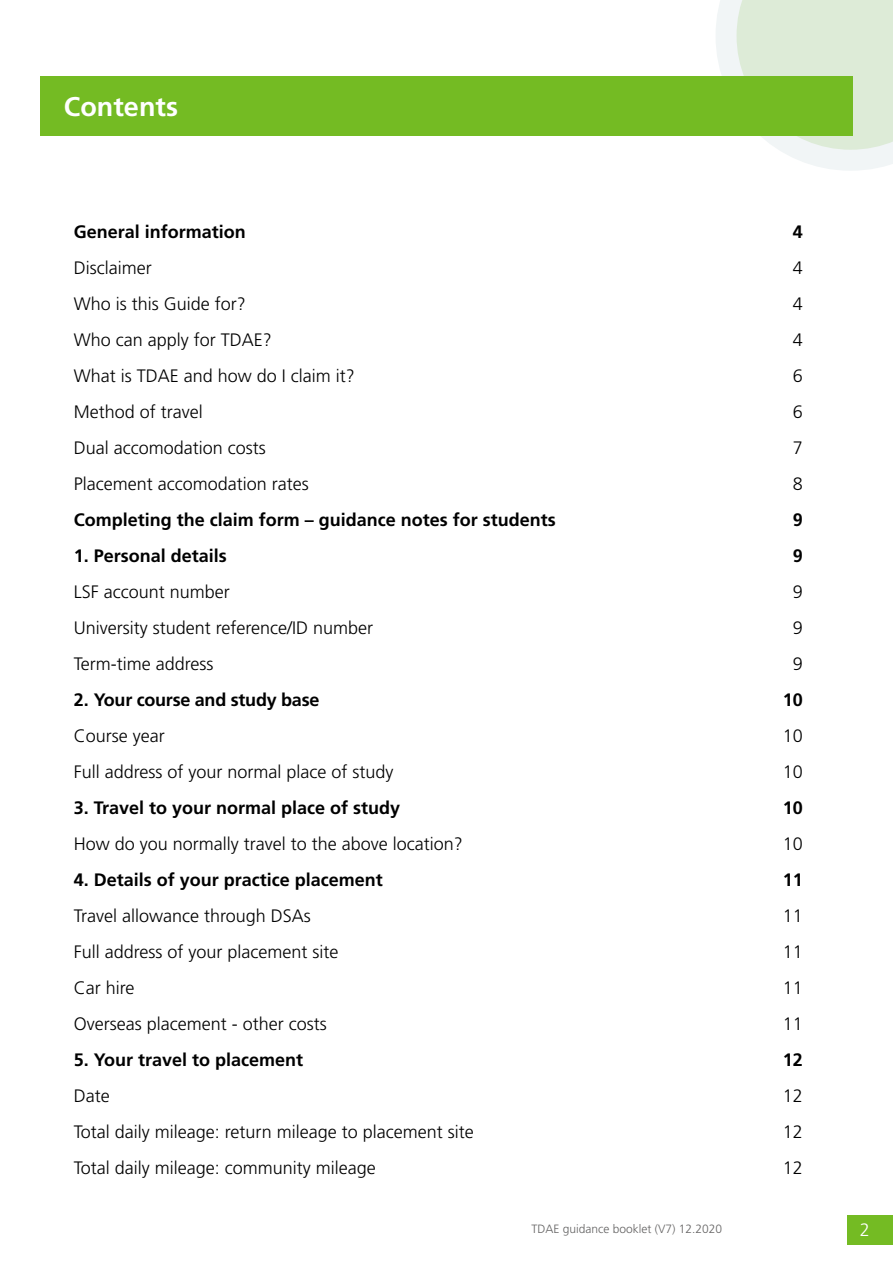
<style>
.page{position:relative;width:893px;height:1263px;background:#fff}
.page>*{position:absolute;margin:0;border:0;box-sizing:border-box;transform-origin:0 0}
.t1{font:700 27px "Frutiger LT Std";color:#fff}
.t2{font:300 18px "Frutiger LT Std";color:#000}
.t3{font:700 18px "Frutiger LT Std";color:#000}
.t4{font:300 18px "Frutiger LT Std";color:#fff}
.t5{font:300 12px "Frutiger LT Std";color:#646363}
</style>
<div class="page">
<svg style="left:716px;top:0;width:177px;height:171px"></svg>
<div style="left:40px;top:76px;width:813px;height:60px;background:#74bb23"></div>
<div style="left:847px;top:1215px;width:46px;height:30px;background:#74bb23"></div>
<h1 class="t1" style="left:64px;top:90px;width:115px">Contents</h1>
<p class="t3" style="left:74px;top:221px;width:174px">General information</p>
<p class="t3" style="left:793px;top:221px;width:12px">4</p>
<p class="t2" style="left:74px;top:257px;width:79px">Disclaimer</p>
<p class="t2" style="left:793px;top:257px;width:12px">4</p>
<p class="t2" style="left:74px;top:293px;width:174px">Who is this Guide for?</p>
<p class="t2" style="left:793px;top:293px;width:12px">4</p>
<p class="t2" style="left:74px;top:329px;width:200px">Who can apply for TDAE?</p>
<p class="t2" style="left:793px;top:329px;width:12px">4</p>
<p class="t2" style="left:74px;top:365px;width:283px">What is TDAE and how do I claim it?</p>
<p class="t2" style="left:793px;top:365px;width:12px">6</p>
<p class="t2" style="left:74px;top:401px;width:131px">Method of travel</p>
<p class="t2" style="left:793px;top:401px;width:12px">6</p>
<p class="t2" style="left:74px;top:437px;width:194px">Dual accomodation costs</p>
<p class="t2" style="left:793px;top:437px;width:12px">7</p>
<p class="t2" style="left:74px;top:473px;width:236px">Placement accomodation rates</p>
<p class="t2" style="left:793px;top:473px;width:12px">8</p>
<p class="t3" style="left:74px;top:509px;width:484px">Completing the claim form – guidance notes for students</p>
<p class="t3" style="left:793px;top:509px;width:12px">9</p>
<p class="t3" style="left:74px;top:545px;width:155px">1. Personal details</p>
<p class="t3" style="left:793px;top:545px;width:12px">9</p>
<p class="t2" style="left:74px;top:581px;width:158px">LSF account number</p>
<p class="t2" style="left:793px;top:581px;width:12px">9</p>
<p class="t2" style="left:74px;top:617px;width:301px">University student reference/ID number</p>
<p class="t2" style="left:793px;top:617px;width:12px">9</p>
<p class="t2" style="left:74px;top:653px;width:141px">Term-time address</p>
<p class="t2" style="left:793px;top:653px;width:12px">9</p>
<p class="t3" style="left:74px;top:689px;width:247px">2. Your course and study base</p>
<p class="t3" style="left:783px;top:689px;width:22px">10</p>
<p class="t2" style="left:74px;top:725px;width:93px">Course year</p>
<p class="t2" style="left:783px;top:725px;width:22px">10</p>
<p class="t2" style="left:74px;top:761px;width:321px">Full address of your normal place of study</p>
<p class="t2" style="left:783px;top:761px;width:22px">10</p>
<p class="t3" style="left:74px;top:797px;width:328px">3. Travel to your normal place of study</p>
<p class="t3" style="left:783px;top:797px;width:22px">10</p>
<p class="t2" style="left:74px;top:833px;width:391px">How do you normally travel to the above location?</p>
<p class="t2" style="left:783px;top:833px;width:22px">10</p>
<p class="t3" style="left:74px;top:869px;width:311px">4. Details of your practice placement</p>
<p class="t3" style="left:783px;top:869px;width:22px">11</p>
<p class="t2" style="left:74px;top:905px;width:239px">Travel allowance through DSAs</p>
<p class="t2" style="left:783px;top:905px;width:22px">11</p>
<p class="t2" style="left:783px;top:941px;width:22px">11</p>
<p class="t2" style="left:74px;top:977px;width:62px">Car hire</p>
<p class="t2" style="left:783px;top:977px;width:22px">11</p>
<p class="t2" style="left:74px;top:1013px;width:254px">Overseas placement - other costs</p>
<p class="t2" style="left:74px;top:941px;width:266px">Full address of your placement site</p>
<p class="t2" style="left:783px;top:1013px;width:22px">11</p>
<p class="t3" style="left:74px;top:1049px;width:231px">5. Your travel to placement</p>
<p class="t3" style="left:783px;top:1049px;width:22px">12</p>
<p class="t2" style="left:74px;top:1085px;width:37px">Date</p>
<p class="t2" style="left:783px;top:1085px;width:22px">12</p>
<p class="t2" style="left:783px;top:1121px;width:22px">12</p>
<p class="t2" style="left:74px;top:1157px;width:303px">Total daily mileage: community mileage</p>
<p class="t2" style="left:74px;top:1121px;width:401px">Total daily mileage: return mileage to placement site</p>
<p class="t2" style="left:783px;top:1157px;width:22px">12</p>
<p class="t5" style="left:531px;top:1222px;width:192px">TDAE guidance booklet (V7) 12.2020</p>
<p class="t4" style="left:860px;top:1220px;width:12px">2</p>
</div>
